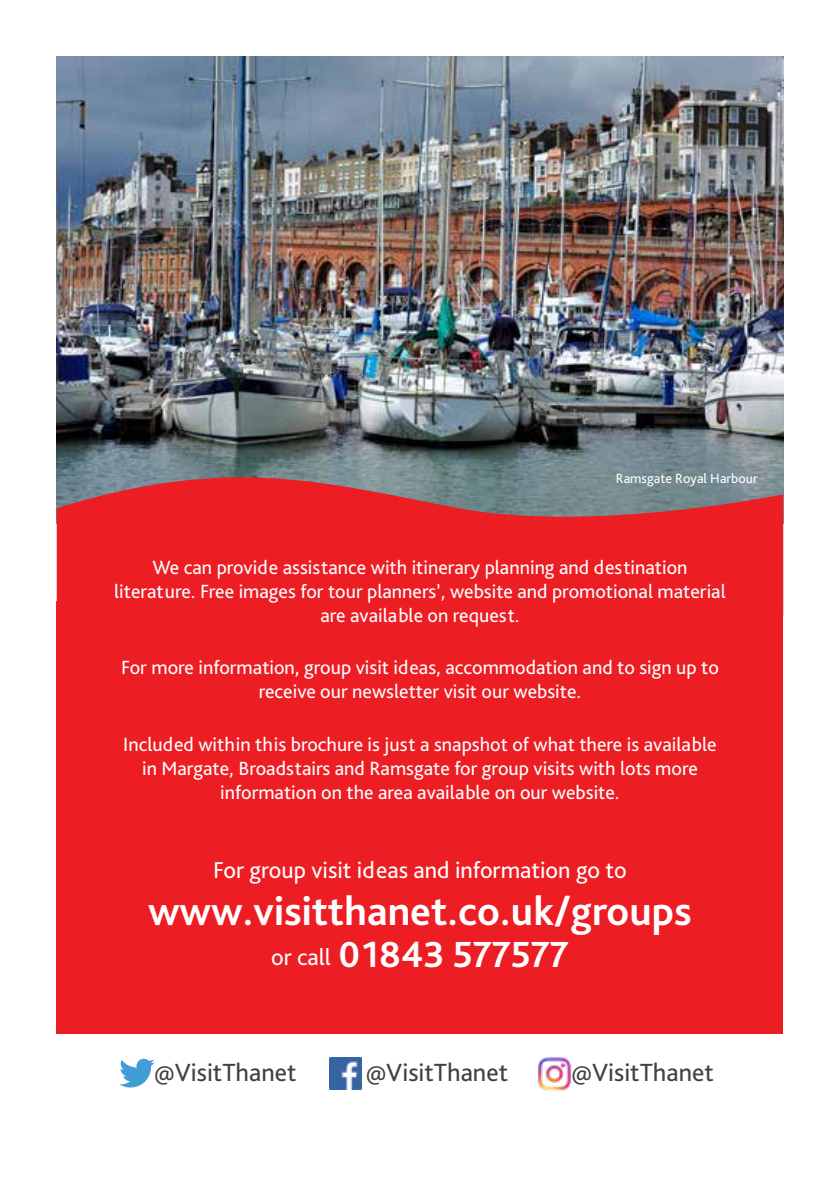
<style>
.page{position:relative;width:840px;height:1191px;background:#fff}
.page>*{position:absolute;margin:0;border:0;box-sizing:border-box;transform-origin:0 0}
.t1{font:700 42px "Bliss Pro";color:#fff}
.t2{font:700 38px "Bliss Pro";color:#fff}
.t3{font:26px "Bliss Pro";color:#414042}
.t4{font:24px "Bliss Pro";color:#fff}
.t5{font:20px/24px "Bliss Pro";color:#fff;text-align:center}
.t6{font:14px "Bliss Pro";color:#fff}
.s1{font-weight:400;font-size:24px}
</style>
<div class="page">
<img style="left:57px;top:57px;width:725px;height:397px">
<svg style="left:57px;top:454px;width:725px;height:147px;background:#c83d43"></svg>
<div style="left:57px;top:601px;width:725px;height:433px;background:#ed1d24"></div>
<svg style="left:119px;top:1058px;width:36px;height:29px"></svg>
<img style="left:329px;top:1057px;width:32px;height:32px">
<img style="left:537px;top:1057px;width:35px;height:34px">
<p class="t6" style="left:615px;top:469px;width:143px">Ramsgate Royal Harbour</p>
<p class="t5" style="left:114px;top:555px;width:612px">We can provide assistance with itinerary planning and destination literature. Free images for tour planners’, website and promotional material are available on request.</p>
<p class="t5" style="left:121px;top:655px;width:599px">For more information, group visit ideas, accommodation and to sign up to receive our newsletter visit our website.</p>
<p class="t5" style="left:123px;top:731px;width:594px">Included within this brochure is just a snapshot of what there is available in Margate, Broadstairs and Ramsgate for group visits with lots more information on the area available on our website.</p>
<p class="t4" style="left:213px;top:855px;width:415px">For group visit ideas and information go to</p>
<h1 class="t1" style="left:148px;top:884px;width:545px">www.visitthanet.co.uk/groups</h1>
<h2 class="t2" style="left:271px;top:930px;width:299px"><span class="s1">or call</span> 01843 577577</h2>
<h3 class="t3" style="left:154px;top:1056px;width:143px">@VisitThanet</h3>
<h3 class="t3" style="left:366px;top:1056px;width:143px">@VisitThanet</h3>
<h3 class="t3" style="left:571px;top:1056px;width:143px">@VisitThanet</h3>
</div>
